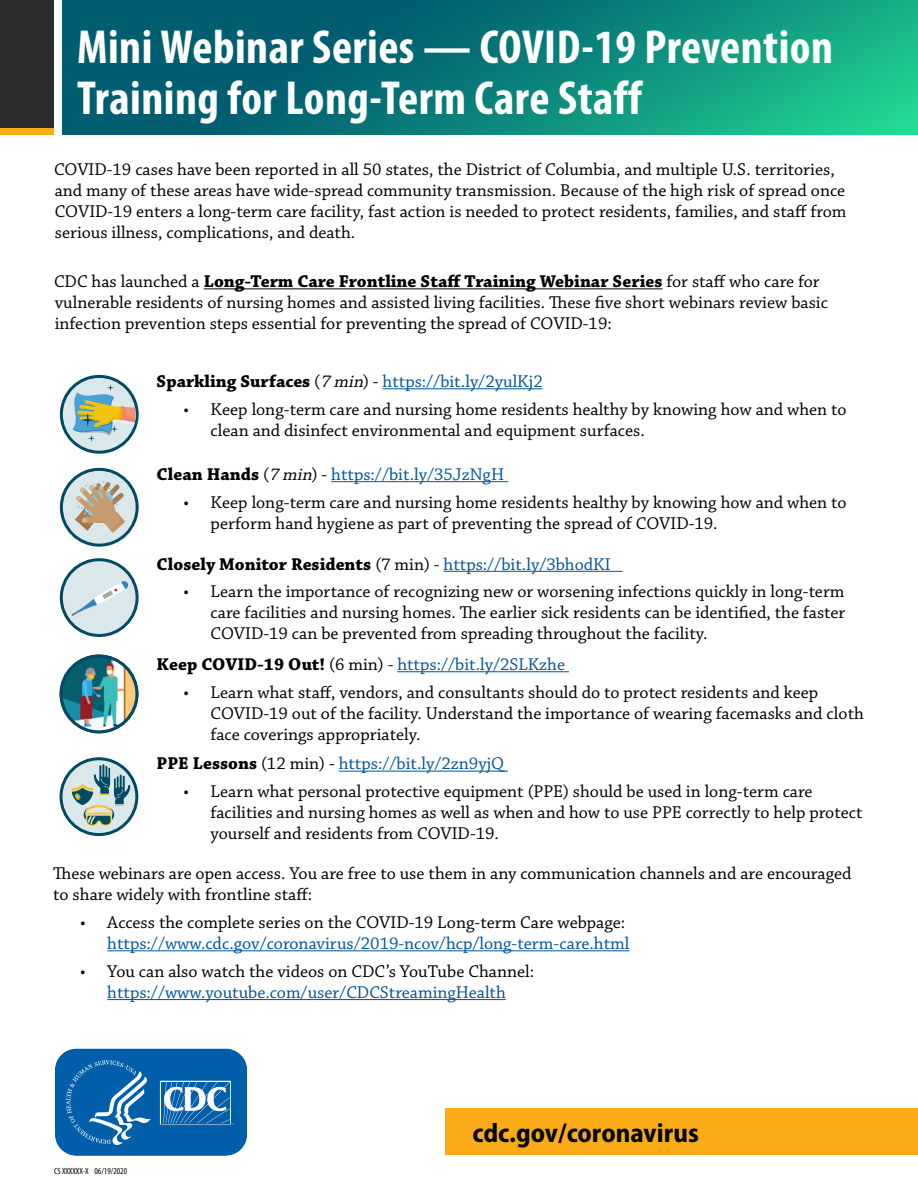
<style>
.page{position:relative;width:918px;height:1188px;background:#fff}
.page>*{position:absolute;margin:0;border:0;box-sizing:border-box;transform-origin:0 0}
.t1{font:700 condensed 48px/51px "Myriad Pro";letter-spacing:.01em;color:#fff}
.t2{font:700 semi-condensed 27px "Myriad Pro";color:#000}
.t3{font:18px/21px "Chaparral Pro";color:#000}
.t4{font:18px "Chaparral Pro";color:#005499}
.t5{font:700 18px "Chaparral Pro";color:#000}
.t6{font:condensed 9px "Myriad Pro";color:#000}
.s1{font-weight:700}
.s2{font-weight:700;color:#000}
.s3{color:#000}
.s4{font-style:italic;color:#000}
.s5{font-weight:400}
.s6{font-weight:400;color:#005499}
</style>
<div class="page">
<div style="left:446px;top:1108px;width:472px;height:47px;background:#fbab18"></div>
<svg style="left:55px;top:1048px;width:193px;height:108px;background:#2374b5"></svg>
<svg style="left:62px;top:0;width:856px;height:135px;background:#098079"></svg>
<hr style="left:204px;top:288px;width:459px;height:1px;background:#000">
<div style="left:0;top:0;width:54px;height:128px;background:#2d2d2d"></div>
<div style="left:0;top:128px;width:54px;height:7px;background:#fbab18"></div>
<hr style="left:383px;top:388px;width:160px;height:1px;background:#005499">
<hr style="left:107px;top:950px;width:522px;height:1px;background:#005499">
<hr style="left:107px;top:999px;width:399px;height:1px;background:#005499">
<svg style="left:60px;top:375px;width:79px;height:79px"></svg>
<svg style="left:60px;top:468px;width:79px;height:79px"></svg>
<svg style="left:61px;top:759px;width:76px;height:76px"></svg>
<div style="left:60px;top:757px;width:78px;height:79px;border:3px solid #004a63;border-radius:50%"></div>
<svg style="left:72px;top:764px;width:58px;height:62px;background:#9db7b3"></svg>
<hr style="left:331px;top:481px;width:177px;height:1px;background:#005499">
<hr style="left:444px;top:571px;width:179px;height:1px;background:#005499">
<hr style="left:397px;top:671px;width:172px;height:1px;background:#005499">
<hr style="left:339px;top:771px;width:169px;height:1px;background:#005499">
<img style="left:61px;top:656px;width:76px;height:76px">
<div style="left:60px;top:655px;width:78px;height:78px;border:3px solid #004a63;border-radius:50%"></div>
<div style="left:61px;top:560px;width:76px;height:76px;background:#dbe8eb;border-radius:50%"></div>
<div style="left:60px;top:558px;width:79px;height:79px;border:3px solid #004a63;border-radius:50%"></div>
<svg style="left:72px;top:581px;width:57px;height:35px"></svg>
<h1 class="t1" style="left:77px;top:21px;width:757px">Mini Webinar Series — COVID-19 Prevention<br>Training for Long-Term Care Staff</h1>
<p class="t3" style="left:54px;top:160px;width:794px">COVID-19 cases have been reported in all 50 states, the District of Columbia, and multiple U.S. territories, and many of these areas have wide-spread community transmission. Because of the high risk of spread once COVID-19 enters a long-term care facility, fast action is needed to protect residents, families, and staff from serious illness, complications, and death.</p>
<p class="t3" style="left:54px;top:272px;width:775px">CDC has launched a <span class="s1">Long-Term Care Frontline Staff Training Webinar Series</span> for staff who care for vulnerable residents of nursing homes and assisted living facilities. These five short webinars review basic infection prevention steps essential for preventing the spread of COVID-19:</p>
<p class="t4" style="left:157px;top:371px;width:388px"><span class="s2">Sparkling Surfaces</span> <span class="s3">(</span><span class="s4">7 min</span><span class="s3">) -</span> https://bit.ly/2yulKj2</p>
<p class="t3" style="left:211px;top:399px;width:638px;text-indent:-27px">• Keep long-term care and nursing home residents healthy by knowing how and when to clean and disinfect environmental and equipment surfaces.</p>
<p class="t4" style="left:157px;top:464px;width:349px"><span class="s2">Clean Hands</span> <span class="s3">(</span><span class="s4">7 min</span><span class="s3">) -</span> https://bit.ly/35JzNgH</p>
<p class="t3" style="left:211px;top:492px;width:638px;text-indent:-27px">• Keep long-term care and nursing home residents healthy by knowing how and when to perform hand hygiene as part of preventing the spread of COVID-19.</p>
<p class="t5" style="left:157px;top:553px;width:456px">Closely Monitor Residents <span class="s5">(7 min) -</span> <span class="s6">https://bit.ly/3bhodKI</span></p>
<p class="t3" style="left:211px;top:582px;width:636px;text-align:justify;text-indent:-27px">• Learn the importance of recognizing new or worsening infections quickly in long-term care facilities and nursing homes. The earlier sick residents can be identified, the faster COVID-19 can be prevented from spreading throughout the facility.</p>
<p class="t4" style="left:157px;top:654px;width:410px"><span class="s2">Keep COVID-19 Out!</span> <span class="s3">(6 min) -</span> https://bit.ly/2SLKzhe</p>
<p class="t3" style="left:211px;top:682px;width:655px;text-indent:-27px">• Learn what staff, vendors, and consultants should do to protect residents and keep<br>COVID-19 out of the facility. Understand the importance of wearing facemasks and cloth face coverings appropriately.</p>
<p class="t4" style="left:157px;top:754px;width:349px"><span class="s2">PPE Lessons</span> <span class="s3">(12 min) -</span> https://bit.ly/2zn9yjQ</p>
<p class="t3" style="left:211px;top:782px;width:653px;text-indent:-27px">• Learn what personal protective equipment (PPE) should be used in long-term care facilities and nursing homes as well as when and how to use PPE correctly to help protect yourself and residents from COVID-19.</p>
<p class="t3" style="left:53px;top:864px;width:800px">These webinars are open access. You are free to use them in any communication channels and are encouraged to share widely with frontline staff:</p>
<p class="t3" style="left:80px;top:913px;width:547px">• Access the complete series on the COVID-19 Long-term Care webpage:</p>
<p class="t4" style="left:107px;top:933px;width:524px">https://www.cdc.gov/coronavirus/2019-ncov/hcp/long-term-care.html</p>
<p class="t3" style="left:80px;top:961px;width:455px">• You can also watch the videos on CDC’s YouTube Channel:</p>
<p class="t4" style="left:107px;top:982px;width:400px">https://www.youtube.com/user/CDCStreamingHealth</p>
<p class="t6" style="left:54px;top:1166px;width:75px">CS XXXXXX-X 06/19/2020</p>
<h2 class="t2" style="left:472px;top:1116px;width:228px">cdc.gov/coronavirus</h2>
</div>
